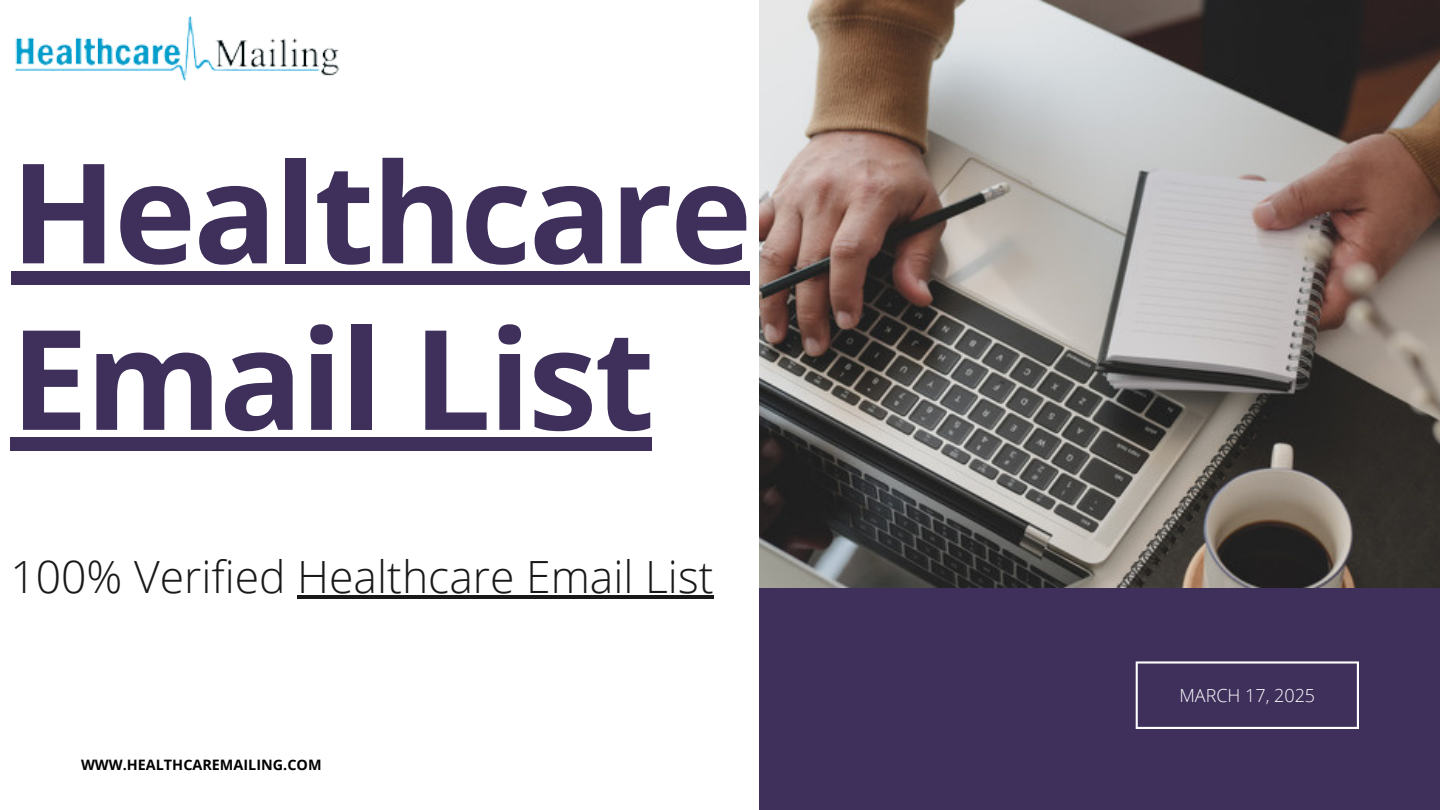
<style>
.page{position:relative;width:1440px;height:810px;background:#fff}
.page>*{position:absolute;margin:0;border:0;box-sizing:border-box;transform-origin:0 0}
.t1{font:700 138.9px/166.5px "Open Sans";letter-spacing:-.02em;color:#3e2f5b}
.t2{font:300 44.5px "Open Sans";color:#191919}
.t3{font:300 18px "Open Sans";color:#fff}
.t4{font:700 14.4px "Open Sans";color:#000}
</style>
<div class="page">
<div style="left:760px;top:0;width:680px;height:810px;background:#3e2f5b"></div>
<img style="left:760px;top:0;width:680px;height:588px">
<svg style="left:1136px;top:661px;width:223px;height:68px"></svg>
<img style="left:15px;top:16px;width:325px;height:65px">
<div style="left:11px;top:271px;width:738px;height:13px;background:#3e2f5b"></div>
<div style="left:11px;top:437px;width:641px;height:14px;background:#3e2f5b"></div>
<hr style="left:297px;top:595px;width:417px;height:4px;background:#191919">
<h1 class="t1" style="left:11px;top:126px;width:743px">Healthcare<br>Email List</h1>
<p class="t2" style="left:11px;top:545px;width:705px">100% Verified Healthcare Email List</p>
<p class="t4" style="left:81px;top:755px;width:242px">WWW.HEALTHCAREMAILING.COM</p>
<p class="t3" style="left:1179px;top:682px;width:137px">MARCH 17, 2025</p>
</div>
